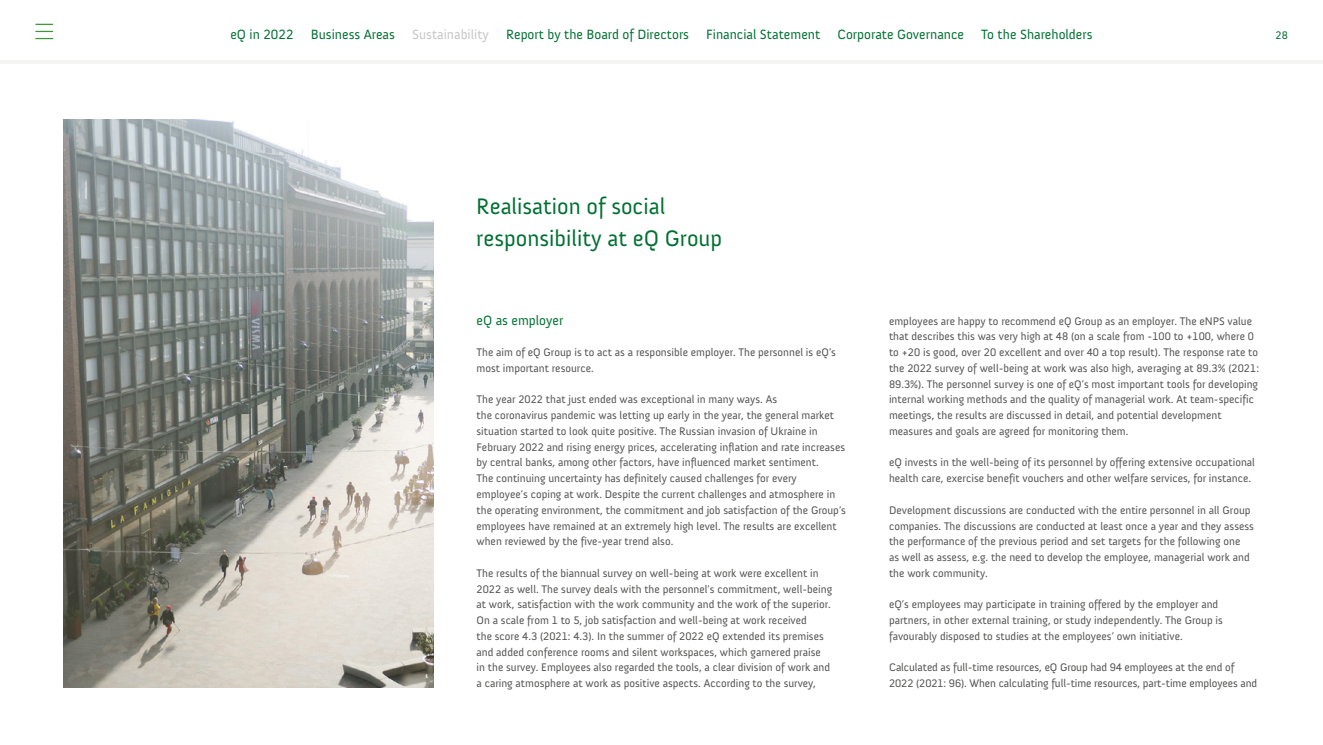
<style>
.page{position:relative;width:1323px;height:745px;background:#fff}
.page>*{position:absolute;margin:0;border:0;box-sizing:border-box;transform-origin:0 0}
.t1{font:23px/31.5px "Anivers";color:#007032}
.t2{font:13.75px "Anivers";color:#007032}
.t3{font:11.25px/15.8px "Anivers";color:#525251}
.t4{font:11.25px "Anivers";color:#007032}
.s1{color:#c6c6c6}
</style>
<div class="page">
<img style="left:64px;top:119px;width:370px;height:567px">
<hr style="left:0;top:60px;width:1323px;height:4px;background:#f5f5f4">
<svg style="left:35px;top:24px;width:18px;height:1px"></svg>
<svg style="left:35px;top:31px;width:18px;height:1px"></svg>
<svg style="left:35px;top:38px;width:18px;height:1px"></svg>
<p class="t2" style="left:230px;top:27px;width:864px">eQ in 2022 Business Areas <span class="s1">Sustainability</span> Report by the Board of Directors Financial Statement Corporate Governance To the Shareholders</p>
<p class="t4" style="left:1275px;top:29px;width:14px">28</p>
<h1 class="t1" style="left:476px;top:191px;width:247px">Realisation of social responsibility at eQ Group</h1>
<p class="t2" style="left:477px;top:312px;width:88px">eQ as employer</p>
<p class="t3" style="left:477px;top:344px;width:361px">The aim of eQ Group is to act as a responsible employer. The personnel is eQ’s most important resource.</p>
<p class="t3" style="left:477px;top:391px;width:371px">The year 2022 that just ended was exceptional in many ways. As<br>the coronavirus pandemic was letting up early in the year, the general market situation started to look quite positive. The Russian invasion of Ukraine in February 2022 and rising energy prices, accelerating inflation and rate increases by central banks, among other factors, have influenced market sentiment.<br>The continuing uncertainty has definitely caused challenges for every employee’s coping at work. Despite the current challenges and atmosphere in the operating environment, the commitment and job satisfaction of the Group’s employees have remained at an extremely high level. The results are excellent when reviewed by the five-year trend also.</p>
<p class="t3" style="left:477px;top:565px;width:357px">The results of the biannual survey on well-being at work were excellent in 2022 as well. The survey deals with the personnel’s commitment, well-being at work, satisfaction with the work community and the work of the superior.<br>On a scale from 1 to 5, job satisfaction and well-being at work received<br>the score 4.3 (2021: 4.3). In the summer of 2022 eQ extended its premises and added conference rooms and silent workspaces, which garnered praise<br>in the survey. Employees also regarded the tools, a clear division of work and a caring atmosphere at work as positive aspects. According to the survey,</p>
<p class="t3" style="left:889px;top:313px;width:371px">employees are happy to recommend eQ Group as an employer. The eNPS value that describes this was very high at 48 (on a scale from -100 to +100, where 0 to +20 is good, over 20 excellent and over 40 a top result). The response rate to the 2022 survey of well-being at work was also high, averaging at 89.3% (2021:<br>89.3%). The personnel survey is one of eQ’s most important tools for developing internal working methods and the quality of managerial work. At team-specific meetings, the results are discussed in detail, and potential development measures and goals are agreed for monitoring them.</p>
<p class="t3" style="left:889px;top:454px;width:367px">eQ invests in the well-being of its personnel by offering extensive occupational health care, exercise benefit vouchers and other welfare services, for instance.</p>
<p class="t3" style="left:889px;top:502px;width:366px">Development discussions are conducted with the entire personnel in all Group companies. The discussions are conducted at least once a year and they assess the performance of the previous period and set targets for the following one<br>as well as assess, e.g. the need to develop the employee, managerial work and the work community.</p>
<p class="t3" style="left:889px;top:596px;width:335px">eQ’s employees may participate in training offered by the employer and partners, in other external training, or study independently. The Group is favourably disposed to studies at the employees’ own initiative.</p>
<p class="t3" style="left:889px;top:659px;width:370px">Calculated as full-time resources, eQ Group had 94 employees at the end of<br>2022 (2021: 96). When calculating full-time resources, part-time employees and</p>
</div>
